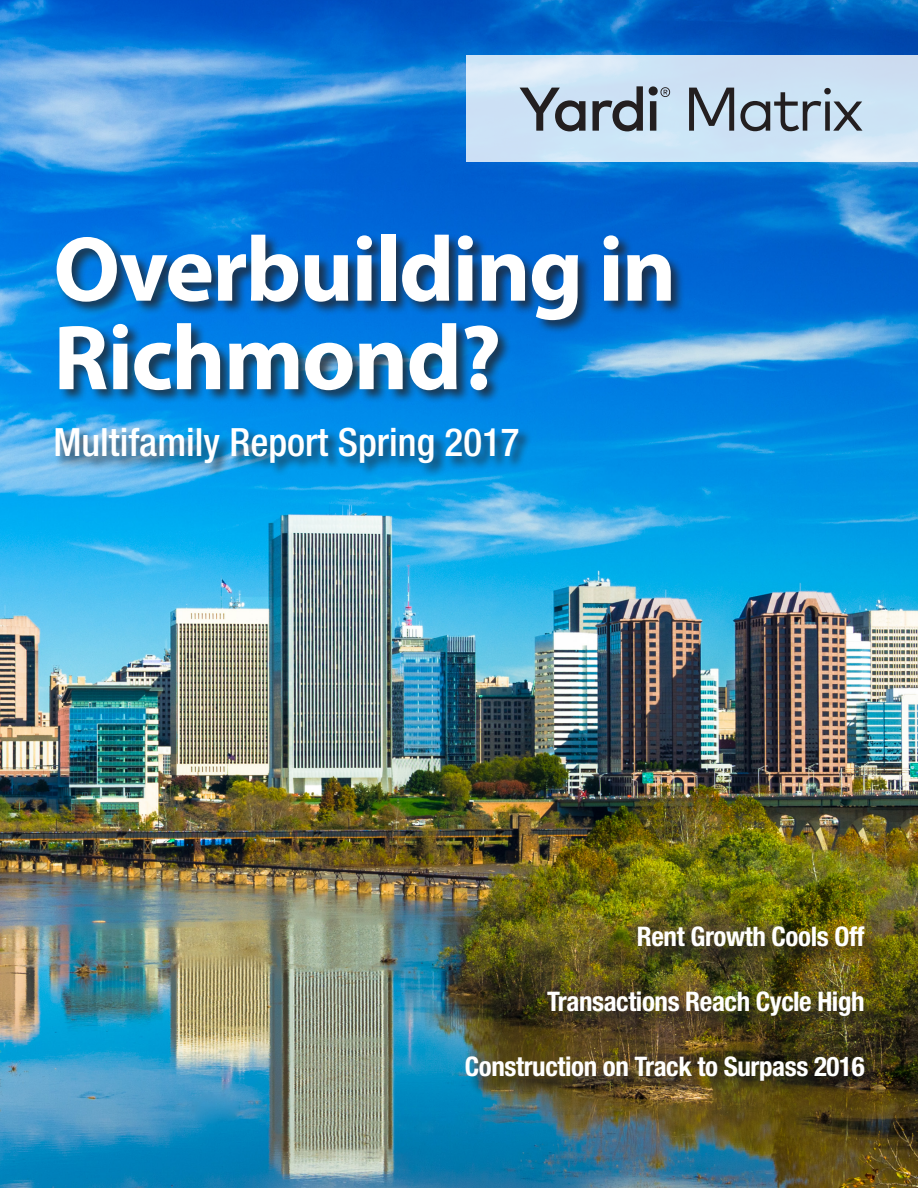
<style>
.page{position:relative;width:918px;height:1188px;background:#fff}
.page>*{position:absolute;margin:0;border:0;box-sizing:border-box;transform-origin:0 0}
.t1{font:700 93px/88.5px "Myriad Pro";letter-spacing:-.02em;color:#fff}
.t2{font:500 condensed 39px "Helvetica Neue LT Std";color:#fff}
.t3{font:700 condensed 27px "Helvetica Neue LT Std";letter-spacing:-.015em;color:#fff}
</style>
<div class="page">
<img style="left:0;top:0;width:918px;height:1188px">
<svg style="left:466px;top:55px;width:452px;height:107px;background:#cfe3f5"></svg>
<div style="left:468px;top:928px;width:415px;height:171px;background:#231f20;opacity:.75"></div>
<div style="left:54px;top:234px;width:631px;height:244px;background:#231f20;opacity:.75"></div>
<svg style="left:520px;top:88px;width:65px;height:43px;background:#8e9aa7"></svg>
<svg style="left:593px;top:86px;width:50px;height:45px;background:#8894a0"></svg>
<svg style="left:649px;top:86px;width:21px;height:45px"></svg>
<svg style="left:689px;top:88px;width:45px;height:43px;background:#87939f"></svg>
<svg style="left:740px;top:88px;width:123px;height:43px;background:#9fafbd"></svg>
<p class="t1" style="left:53px;top:222px;width:625px">Overbuilding in<br>Richmond?</p>
<p class="t2" style="left:53px;top:419px;width:468px">Multifamily Report Spring 2017</p>
<p class="t3" style="left:637px;top:920px;width:229px">Rent Growth Cools Off</p>
<p class="t3" style="left:547px;top:985px;width:319px">Transactions Reach Cycle High</p>
<p class="t3" style="left:465px;top:1050px;width:401px">Construction on Track to Surpass 2016</p>
</div>
